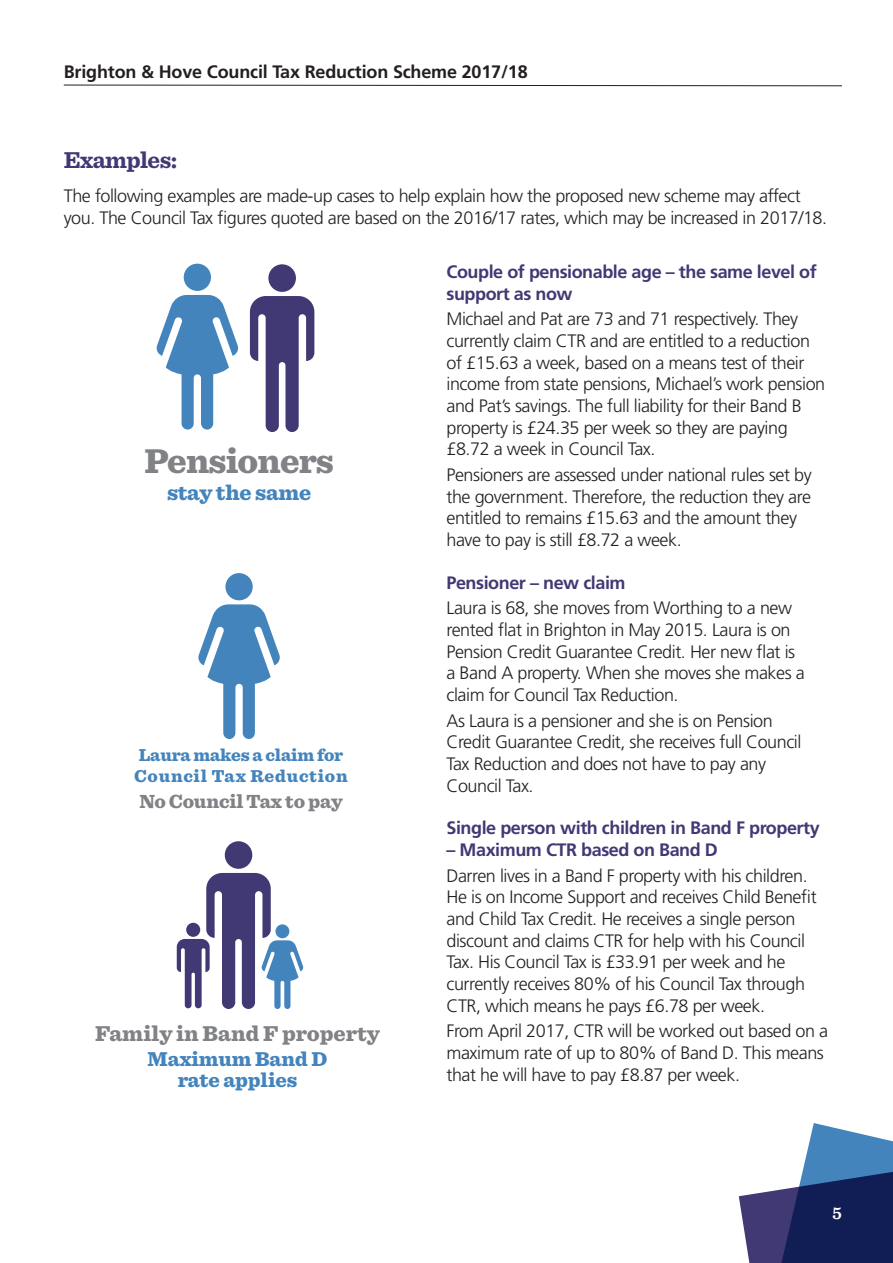
<style>
.page{position:relative;width:893px;height:1263px;background:#fff}
.page>*{position:absolute;margin:0;border:0;box-sizing:border-box;transform-origin:0 0}
.Body_text{font:900 36px "Sentinel";letter-spacing:-.025em;color:#808285}
.Body_text-2{font:700 24px "Sentinel";letter-spacing:-.025em;color:#413974}
.Body_text-3{font:900 22.5px "Sentinel";color:#808285}
.Body_text-4{font:900 22.2px "Sentinel";letter-spacing:-.01em;color:#4484bc}
.Body_text-5{font:900 21px/21px "Sentinel";letter-spacing:-.005em;color:#4484bc;text-align:center}
.Body_text-6{font:900 19.8px "Sentinel";letter-spacing:-.01em;color:#808285}
.Body_text-7{font:300 18px/21.6px "Frutiger";letter-spacing:-.025em;color:#231f20}
.Body_text-8{font:700 18px/21.6px "Frutiger";letter-spacing:-.025em;color:#413974}
.t1{font:700 18px "Frutiger";letter-spacing:-.01em;color:#231f20}
.Body_text-9{font:900 18px/21px "Sentinel";letter-spacing:.02em;color:#4484bc}
.t2{font:600 18px "Sentinel";color:#fff}
</style>
<div class="page">
<svg style="left:63px;top:84px;width:779px;height:3px"></svg>
<svg style="left:739px;top:1123px;width:154px;height:140px"></svg>
<div style="left:184px;top:264px;width:27px;height:27px;background:#4484bc;border-radius:50%"></div>
<svg style="left:157px;top:295px;width:81px;height:135px"></svg>
<div style="left:268px;top:264px;width:28px;height:28px;background:#413974;border-radius:50%"></div>
<svg style="left:250px;top:296px;width:64px;height:136px"></svg>
<div style="left:225px;top:573px;width:28px;height:27px;background:#4484bc;border-radius:50%"></div>
<svg style="left:198px;top:604px;width:82px;height:135px"></svg>
<div style="left:225px;top:841px;width:27px;height:28px;background:#413974;border-radius:50%"></div>
<svg style="left:177px;top:873px;width:126px;height:136px"></svg>
<p class="t1" style="left:64px;top:61px;width:465px">Brighton &amp; Hove Council Tax Reduction Scheme 2017/18</p>
<p class="Body_text-2" style="left:64px;top:141px;width:115px">Examples:</p>
<p class="Body_text-7" style="left:64px;top:185px;width:765px">The following examples are made-up cases to help explain how the proposed new scheme may affect you. The Council Tax figures quoted are based on the 2016/17 rates, which may be increased in 2017/18.</p>
<p class="Body_text-8" style="left:446px;top:261px;width:372px">Couple of pensionable age – the same level of support as now</p>
<p class="Body_text-7" style="left:446px;top:308px;width:380px">Michael and Pat are 73 and 71 respectively. They currently claim CTR and are entitled to a reduction of £15.63 a week, based on a means test of their income from state pensions, Michael’s work pension and Pat’s savings. The full liability for their Band B property is £24.35 per week so they are paying £8.72 a week in Council Tax.</p>
<p class="Body_text-7" style="left:446px;top:464px;width:367px">Pensioners are assessed under national rules set by the government. Therefore, the reduction they are entitled to remains £15.63 and the amount they have to pay is still £8.72 a week.</p>
<p class="Body_text-8" style="left:446px;top:571px;width:181px">Pensioner – new claim</p>
<p class="Body_text-7" style="left:446px;top:597px;width:360px">Laura is 68, she moves from Worthing to a new rented flat in Brighton in May 2015. Laura is on Pension Credit Guarantee Credit. Her new flat is a Band A property. When she moves she makes a claim for Council Tax Reduction.</p>
<p class="Body_text-7" style="left:446px;top:710px;width:357px">As Laura is a pensioner and she is on Pension Credit Guarantee Credit, she receives full Council Tax Reduction and does not have to pay any Council Tax.</p>
<p class="Body_text-8" style="left:446px;top:817px;width:375px">Single person with children in Band F property</p>
<p class="Body_text-8" style="left:446px;top:839px;width:273px">– Maximum CTR based on Band D</p>
<p class="Body_text-7" style="left:446px;top:865px;width:372px">Darren lives in a Band F property with his children.<br>He is on Income Support and receives Child Benefit and Child Tax Credit. He receives a single person discount and claims CTR for help with his Council Tax. His Council Tax is £33.91 per week and he currently receives 80% of his Council Tax through CTR, which means he pays £6.78 per week.</p>
<p class="Body_text-7" style="left:446px;top:1020px;width:383px">From April 2017, CTR will be worked out based on a maximum rate of up to 80% of Band D. This means that he will have to pay £8.87 per week.</p>
<p class="Body_text" style="left:145px;top:432px;width:191px">Pensioners</p>
<p class="Body_text-4" style="left:167px;top:474px;width:146px">stay the same</p>
<p class="Body_text-9" style="left:134px;top:744px;width:215px">Laura makes a claim for<br>Council Tax Reduction</p>
<p class="Body_text-6" style="left:139px;top:785px;width:205px">No Council Tax to pay</p>
<p class="Body_text-3" style="left:95px;top:1015px;width:286px">Family in Band F property</p>
<p class="Body_text-5" style="left:148px;top:1048px;width:181px">Maximum Band D rate applies</p>
<p class="t2" style="left:832px;top:1199px;width:11px">5</p>
</div>
